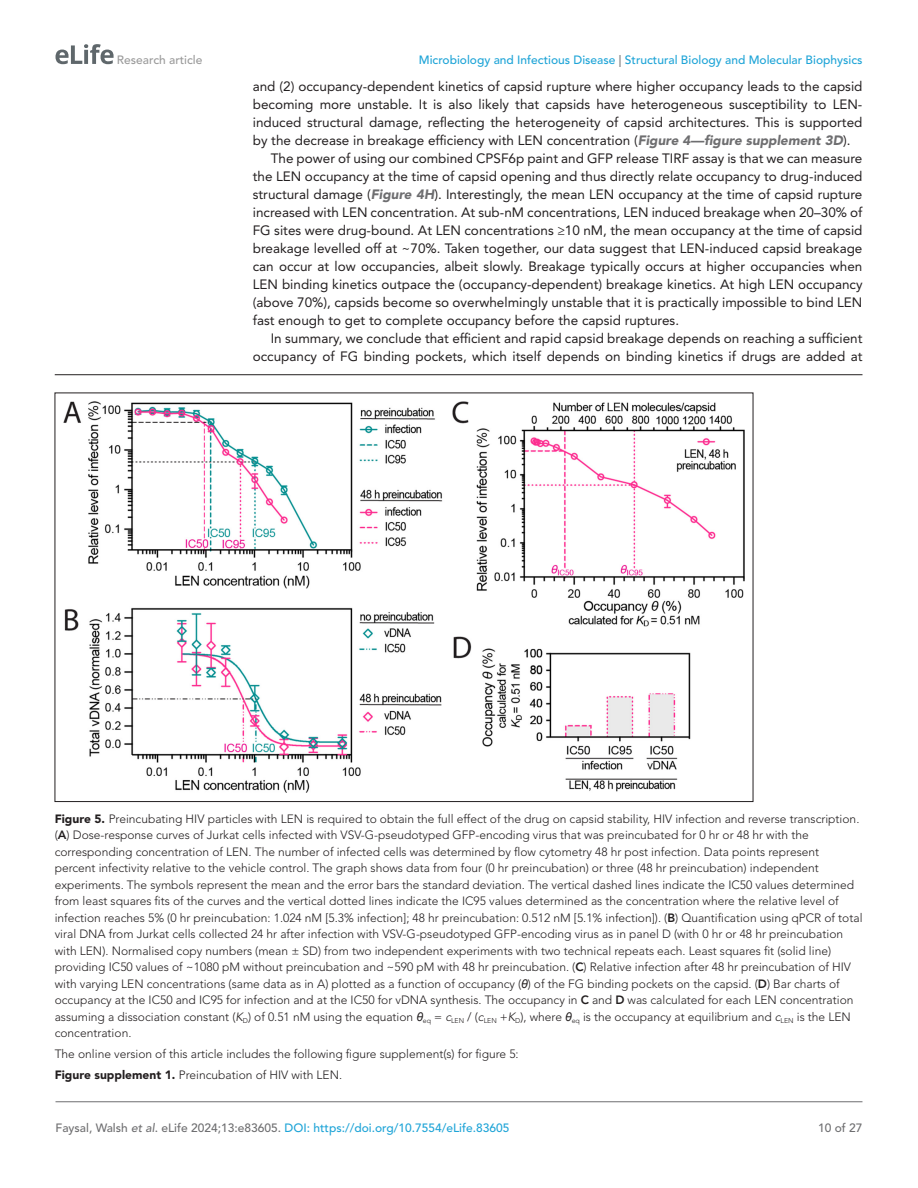
<style>
.page{position:relative;width:918px;height:1188px;background:#fff}
.page>*{position:absolute;margin:0;border:0;box-sizing:border-box;transform-origin:0 0}
.t1{font:13.5px "Avenir LT Std";color:#231f20}
.t2{font:300 12px/16.5px "Avenir LT Std";color:#231f20}
.t3{font:500 12px "Avenir LT Std";color:#1ea4d7}
.t4{font:500 12px "Avenir LT Std";color:#9a9a9a}
.t5{font:500 12px "Avenir LT Std";color:#6e6e70}
.s1{color:#6e6e70}
.s2{font-weight:900;font-style:italic;color:#6e6e70}
.s3{font-weight:900}
.s4{font-weight:800}
.s5{font-family:"Arial Unicode MS Italic";font-weight:400}
.s6{font-style:italic}
.s7{font-style:italic;color:#6e6e70}
</style>
<div class="page">
<svg style="left:56px;top:44px;width:58px;height:20px"></svg>
<hr style="left:56px;top:1101px;width:806px;height:1px;background:#6e6e70">
<hr style="left:55px;top:374px;width:807px;height:1px;background:#231f20">
<img style="left:64px;top:402px;width:680px;height:391px">
<p class="t4" style="left:117px;top:53px;width:87px">Research article</p>
<p class="t3" style="left:419px;top:53px;width:445px">Microbiology and Infectious Disease <span class="s1">|</span> Structural Biology and Molecular Biophysics</p>
<p class="t1" style="left:253px;top:79px;width:611px">and (2) occupancy-dependent kinetics of capsid rupture where higher occupancy leads to the capsid</p>
<p class="t1" style="left:253px;top:97px;width:611px">becoming more unstable. It is also likely that capsids have heterogeneous susceptibility to LEN-</p>
<p class="t1" style="left:253px;top:115px;width:611px">induced structural damage, reflecting the heterogeneity of capsid architectures. This is supported</p>
<p class="t1" style="left:253px;top:133px;width:599px">by the decrease in breakage efficiency with LEN concentration (<span class="s2">Figure 4—figure supplement 3D</span>).</p>
<p class="t1" style="left:271px;top:151px;width:593px">The power of using our combined CPSF6p paint and GFP release TIRF assay is that we can measure</p>
<p class="t1" style="left:253px;top:169px;width:611px">the LEN occupancy at the time of capsid opening and thus directly relate occupancy to drug-induced</p>
<p class="t1" style="left:253px;top:187px;width:611px">structural damage (<span class="s2">Figure 4H</span>). Interestingly, the mean LEN occupancy at the time of capsid rupture</p>
<p class="t1" style="left:253px;top:205px;width:611px">increased with LEN concentration. At sub-nM concentrations, LEN induced breakage when 20–30% of</p>
<p class="t1" style="left:253px;top:223px;width:611px">FG sites were drug-bound. At LEN concentrations ≥10 nM, the mean occupancy at the time of capsid</p>
<p class="t1" style="left:253px;top:241px;width:611px">breakage levelled off at ~70%. Taken together, our data suggest that LEN-induced capsid breakage</p>
<p class="t1" style="left:253px;top:259px;width:611px">can occur at low occupancies, albeit slowly. Breakage typically occurs at higher occupancies when</p>
<p class="t1" style="left:253px;top:277px;width:611px">LEN binding kinetics outpace the (occupancy-dependent) breakage kinetics. At high LEN occupancy</p>
<p class="t1" style="left:253px;top:295px;width:611px">(above 70%), capsids become so overwhelmingly unstable that it is practically impossible to bind LEN</p>
<p class="t1" style="left:253px;top:313px;width:428px">fast enough to get to complete occupancy before the capsid ruptures.</p>
<p class="t1" style="left:271px;top:331px;width:593px">In summary, we conclude that efficient and rapid capsid breakage depends on reaching a sufficient</p>
<p class="t1" style="left:253px;top:349px;width:611px">occupancy of FG binding pockets, which itself depends on binding kinetics if drugs are added at</p>
<p class="t2" style="left:55px;top:810px;width:809px"><span class="s3">Figure 5.</span> Preincubating HIV particles with LEN is required to obtain the full effect of the drug on capsid stability, HIV infection and reverse transcription. (<span class="s4">A</span>) Dose-response curves of Jurkat cells infected with VSV-G-pseudotyped GFP-encoding virus that was preincubated for 0 hr or 48 hr with the corresponding concentration of LEN. The number of infected cells was determined by flow cytometry 48 hr post infection. Data points represent percent infectivity relative to the vehicle control. The graph shows data from four (0 hr preincubation) or three (48 hr preincubation) independent experiments. The symbols represent the mean and the error bars the standard deviation. The vertical dashed lines indicate the IC50 values determined from least squares fits of the curves and the vertical dotted lines indicate the IC95 values determined as the concentration where the relative level of infection reaches 5% (0 hr preincubation: 1.024 nM [5.3% infection]; 48 hr preincubation: 0.512 nM [5.1% infection]). (<span class="s4">B</span>) Quantification using qPCR of total viral DNA from Jurkat cells collected 24 hr after infection with VSV-G-pseudotyped GFP-encoding virus as in panel D (with 0 hr or 48 hr preincubation with LEN). Normalised copy numbers (mean ± SD) from two independent experiments with two technical repeats each. Least squares fit (solid line) providing IC50 values of ~1080 pM without preincubation and ~590 pM with 48 hr preincubation. (<span class="s4">C</span>) Relative infection after 48 hr preincubation of HIV with varying LEN concentrations (same data as in A) plotted as a function of occupancy (<span class="s5">θ</span>) of the FG binding pockets on the capsid. (<span class="s4">D</span>) Bar charts of occupancy at the IC50 and IC95 for infection and at the IC50 for vDNA synthesis. The occupancy in <span class="s4">C</span> and <span class="s4">D</span> was calculated for each LEN concentration assuming a dissociation constant (<span class="s6">K</span><sub>D</sub>) of 0.51 nM using the equation <span class="s5">θ</span><sub>eq</sub> = <span class="s6">c</span><sub>LEN</sub> / (<span class="s6">c</span><sub>LEN</sub> +<span class="s6">K</span><sub>D</sub>), where <span class="s5">θ</span><sub>eq</sub> is the occupancy at equilibrium and <span class="s6">c</span><sub>LEN</sub> is the LEN concentration.</p>
<p class="t2" style="left:55px;top:1044px;width:466px;line-height:21px">The online version of this article includes the following figure supplement(s) for figure 5:<br><span class="s3">Figure supplement 1.</span> Preincubation of HIV with LEN.</p>
<p class="t3" style="left:56px;top:1121px;width:456px"><span class="s1">Faysal, Walsh</span> <span class="s7">et al</span><span class="s1">. eLife 2024;13:e83605.</span> DOI: https://doi.org/10.7554/eLife.83605</p>
<p class="t5" style="left:818px;top:1121px;width:46px">10 of 27</p>
</div>
